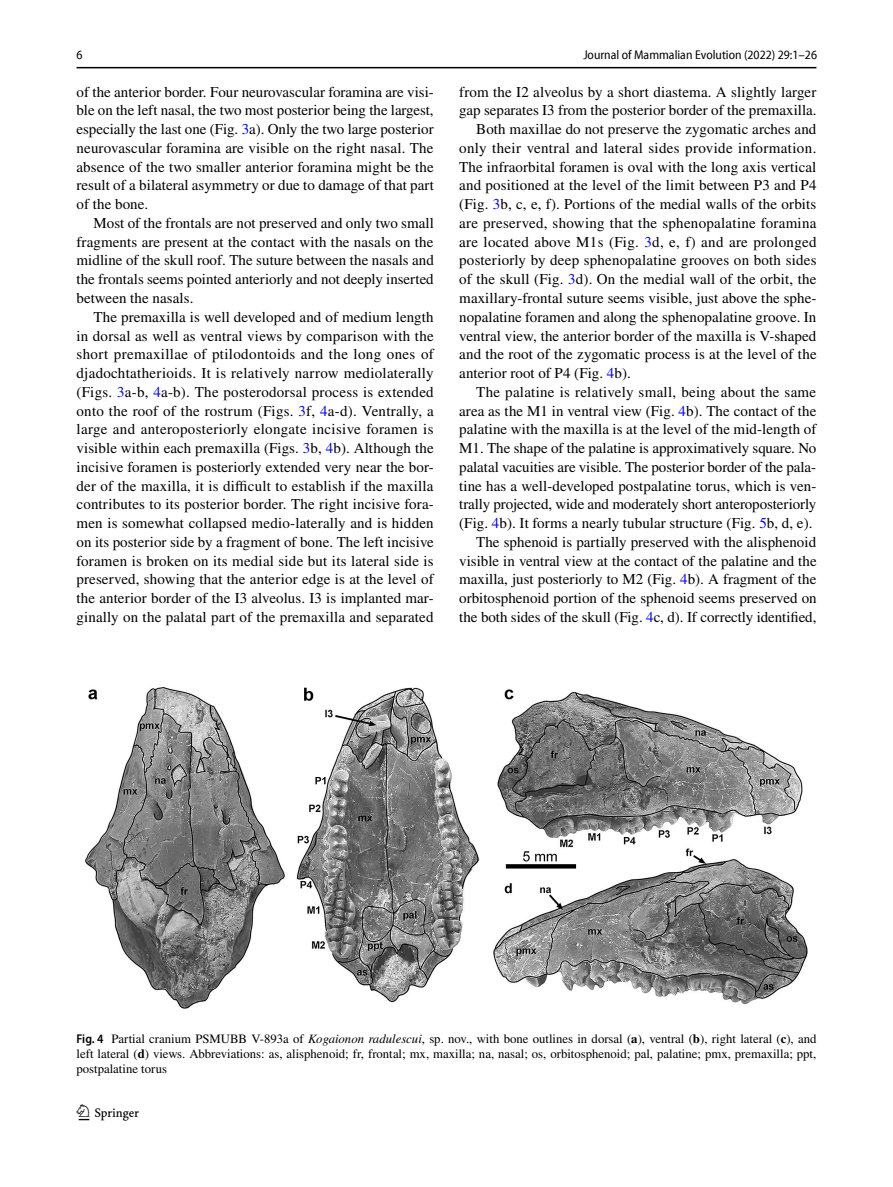
<style>
.page{position:relative;width:893px;height:1187px;background:#fff}
.page>*{position:absolute;margin:0;border:0;box-sizing:border-box;transform-origin:0 0}
.t1{font:22.5px "Springnew Regular 2";color:#000}
.t2{font:15px/18.8px "STIX";letter-spacing:.005em;color:#000;text-align:justify}
.t3{font:15px "STIX";letter-spacing:.025em;color:#000}
.t4{font:12.75px/15px "STIX";color:#000;text-align:justify}
.t5{font:semi-condensed 12.75px "Myriad Pro Unic";color:#000}
.s1{color:#00f}
.s2{font-family:"Myriad Pro";font-weight:600;font-stretch:semi-condensed}
.s3{font-style:italic}
.s4{font-weight:700}
</style>
<div class="page">
<hr style="left:77px;top:67px;width:739px;height:1px;background:#000">
<img style="left:85px;top:687px;width:723px;height:321px">
<p class="t5" style="left:76px;top:50px;width:8px">6</p>
<p class="t5" style="left:583px;top:50px;width:235px">Journal of Mammalian Evolution (2022) 29:1–26</p>
<p class="t2" style="left:77px;top:83px;width:359px">of the anterior border. Four neurovascular foramina are visi&shy;ble on the left nasal, the two most posterior being the largest, especially the last one (Fig. <span class="s1">3</span>a). Only the two large posterior neurovascular foramina are visible on the right nasal. The absence of the two smaller anterior foramina might be the result of a bilateral asymmetry or due to damage of that part of the bone.</p>
<p class="t2" style="left:77px;top:214px;width:359px;text-indent:17px">Most of the frontals are not preserved and only two small fragments are present at the contact with the nasals on the midline of the skull roof. The suture between the nasals and the frontals seems pointed anteriorly and not deeply inserted between the nasals.</p>
<p class="t2" style="left:77px;top:308px;width:359px;text-indent:17px">The premaxilla is well developed and of medium length in dorsal as well as ventral views by comparison with the short premaxillae of ptilodontoids and the long ones of djadochtatherioids. It is relatively narrow mediolaterally (Figs. <span class="s1">3</span>a-b, <span class="s1">4</span>a-b). The posterodorsal process is extended onto the roof of the rostrum (Figs. <span class="s1">3</span>f, <span class="s1">4</span>a-d). Ventrally, a large and anteroposteriorly elongate incisive foramen is visible within each premaxilla (Figs. <span class="s1">3</span>b, <span class="s1">4</span>b). Although the incisive foramen is posteriorly extended very near the bor&shy;der of the maxilla, it is difficult to establish if the maxilla contributes to its posterior border. The right incisive fora&shy;men is somewhat collapsed medio-laterally and is hidden on its posterior side by a fragment of bone. The left incisive foramen is broken on its medial side but its lateral side is preserved, showing that the anterior edge is at the level of the anterior border of the I3 alveolus. I3 is implanted mar&shy;ginally on the palatal part of the premaxilla and separated</p>
<p class="t2" style="left:459px;top:83px;width:359px">from the I2 alveolus by a short diastema. A slightly larger</p>
<p class="t2" style="left:459px;top:102px;width:359px">gap separates I3 from the posterior border of the premaxilla.</p>
<p class="t2" style="left:476px;top:121px;width:342px">Both maxillae do not preserve the zygomatic arches and</p>
<p class="t3" style="left:459px;top:137px;width:359px">only their ventral and lateral sides provide information.</p>
<p class="t2" style="left:459px;top:158px;width:359px">The infraorbital foramen is oval with the long axis vertical</p>
<p class="t2" style="left:459px;top:177px;width:359px">and positioned at the level of the limit between P3 and P4</p>
<p class="t2" style="left:459px;top:196px;width:359px">(Fig. <span class="s1">3</span>b, c, e, f). Portions of the medial walls of the orbits</p>
<p class="t2" style="left:459px;top:214px;width:359px">are preserved, showing that the sphenopalatine foramina</p>
<p class="t2" style="left:459px;top:233px;width:359px">are located above M1s (Fig. <span class="s1">3</span>d, e, f) and are prolonged</p>
<p class="t2" style="left:459px;top:252px;width:359px">posteriorly by deep sphenopalatine grooves on both sides</p>
<p class="t2" style="left:459px;top:271px;width:359px">of the skull (Fig. <span class="s1">3</span>d). On the medial wall of the orbit, the</p>
<p class="t2" style="left:459px;top:289px;width:359px">maxillary-frontal suture seems visible, just above the sphe-</p>
<p class="t2" style="left:459px;top:308px;width:359px">nopalatine foramen and along the sphenopalatine groove. In</p>
<p class="t2" style="left:459px;top:327px;width:359px">ventral view, the anterior border of the maxilla is V-shaped</p>
<p class="t2" style="left:459px;top:346px;width:359px">and the root of the zygomatic process is at the level of the</p>
<p class="t2" style="left:459px;top:364px;width:173px">anterior root of P4 (Fig. <span class="s1">4</span>b).</p>
<p class="t2" style="left:476px;top:383px;width:341px">The palatine is relatively small, being about the same</p>
<p class="t2" style="left:459px;top:402px;width:359px">area as the M1 in ventral view (Fig. <span class="s1">4</span>b). The contact of the</p>
<p class="t2" style="left:459px;top:421px;width:359px">palatine with the maxilla is at the level of the mid-length of</p>
<p class="t2" style="left:459px;top:439px;width:359px">M1. The shape of the palatine is approximatively square. No</p>
<p class="t2" style="left:459px;top:458px;width:358px">palatal vacuities are visible. The posterior border of the pala-</p>
<p class="t2" style="left:459px;top:477px;width:359px">tine has a well-developed postpalatine torus, which is ven-</p>
<p class="t2" style="left:459px;top:496px;width:359px">trally projected, wide and moderately short anteroposteriorly</p>
<p class="t2" style="left:459px;top:514px;width:355px">(Fig. <span class="s1">4</span>b). It forms a nearly tubular structure (Fig. <span class="s1">5</span>b, d, e).</p>
<p class="t2" style="left:476px;top:533px;width:341px">The sphenoid is partially preserved with the alisphenoid</p>
<p class="t2" style="left:459px;top:552px;width:359px">visible in ventral view at the contact of the palatine and the</p>
<p class="t2" style="left:459px;top:571px;width:359px">maxilla, just posteriorly to M2 (Fig. <span class="s1">4</span>b). A fragment of the</p>
<p class="t2" style="left:459px;top:589px;width:359px">orbitosphenoid portion of the sphenoid seems preserved on</p>
<p class="t2" style="left:459px;top:608px;width:359px">the both sides of the skull (Fig. <span class="s1">4</span>c, d). If correctly identified,</p>
<p class="t4" style="left:77px;top:1032px;width:741px"><span class="s2">Fig. 4</span> Partial cranium PSMUBB V-893a of <span class="s3">Kogaionon radulescui</span>, sp. nov., with bone outlines in dorsal (<span class="s4">a</span>), ventral (<span class="s4">b</span>), right lateral (<span class="s4">c</span>), and left lateral (<span class="s4">d</span>) views. Abbreviations: as, alisphenoid; fr, frontal; mx, maxilla; na, nasal; os, orbitosphenoid; pal, palatine; pmx, premaxilla; ppt, postpalatine torus</p>
<h1 class="t1" style="left:79px;top:1104px;width:62px">1 3</h1>
</div>
